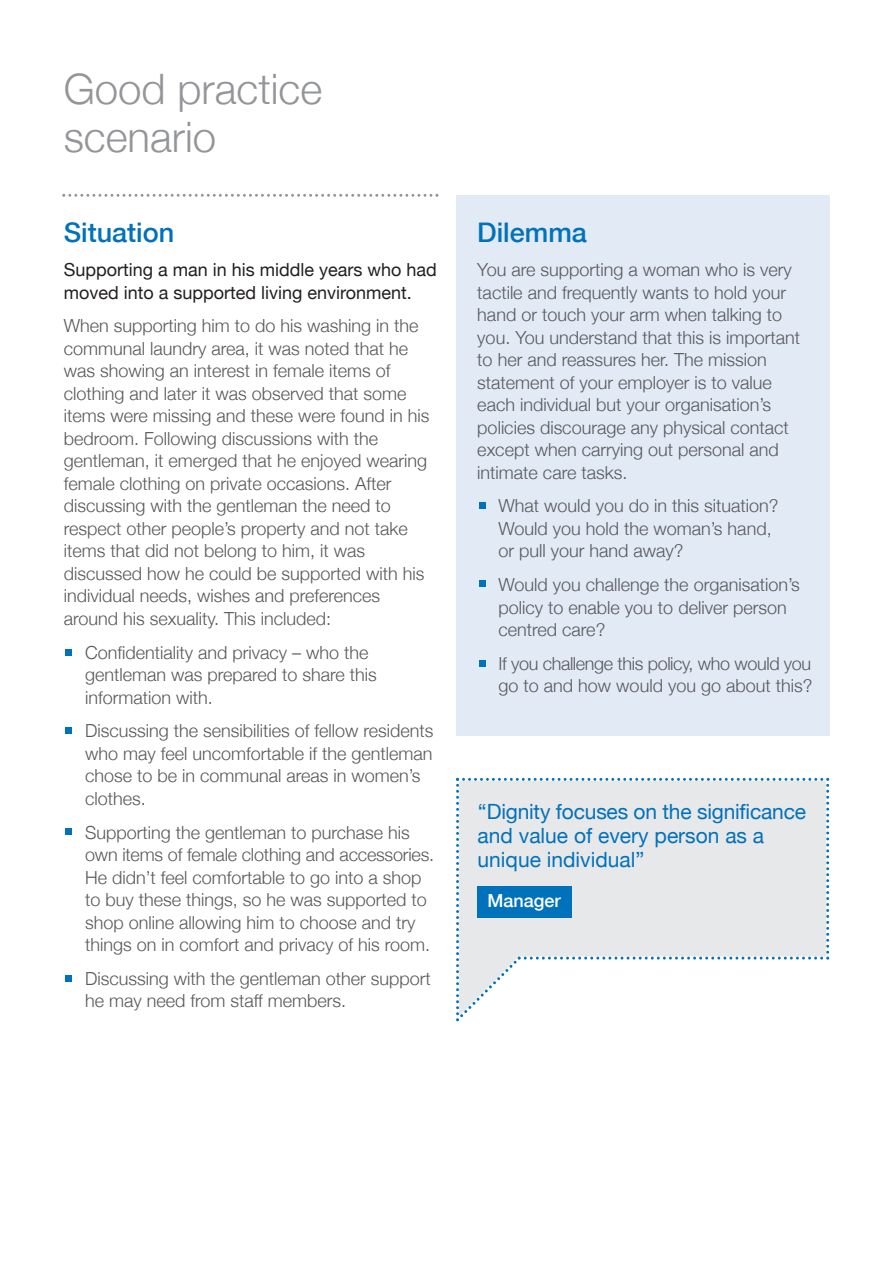
<style>
.page{position:relative;width:893px;height:1263px;background:#fff}
.page>*{position:absolute;margin:0;border:0;box-sizing:border-box;transform-origin:0 0}
.t1{font:300 42px/48px "Helvetica Neue";color:#939598}
.t2{font:500 27px "Helvetica Neue";color:#0071bb}
.t3{font:21px/24px "Helvetica Neue";color:#0071bb}
.t4{font:300 18px/22.5px "Helvetica Neue";color:#57585a}
.t5{font:18px/22.5px "Helvetica Neue";color:#231f20}
.t6{font:300 18px/22.5px "Helvetica Neue";letter-spacing:-.02em;color:#57585a}
.t7{font:500 18px "Helvetica Neue";color:#fff}
</style>
<div class="page">
<div style="left:456px;top:195px;width:373px;height:540px;background:#e2eaf6"></div>
<svg style="left:62px;top:194px;width:376px;height:3px"></svg>
<div style="left:65px;top:649px;width:7px;height:6px;background:#0071bb"></div>
<div style="left:65px;top:727px;width:7px;height:7px;background:#0071bb"></div>
<div style="left:65px;top:828px;width:7px;height:7px;background:#0071bb"></div>
<div style="left:65px;top:975px;width:7px;height:7px;background:#0071bb"></div>
<div style="left:479px;top:502px;width:7px;height:7px;background:#0071bb"></div>
<div style="left:479px;top:581px;width:7px;height:6px;background:#0071bb"></div>
<div style="left:479px;top:660px;width:7px;height:6px;background:#0071bb"></div>
<svg style="left:456px;top:778px;width:373px;height:244px"></svg>
<div style="left:478px;top:886px;width:94px;height:32px;background:#0071bb"></div>
<h1 class="t1" style="left:64px;top:65px;width:260px">Good practice scenario</h1>
<h2 class="t2" style="left:64px;top:216px;width:112px">Situation</h2>
<p class="t5" style="left:64px;top:258px;width:375px">Supporting a man in his middle years who had moved into a supported living environment.</p>
<p class="t4" style="left:64px;top:314px;width:367px">When supporting him to do his washing in the communal laundry area, it was noted that he was showing an interest in female items of clothing and later it was observed that some items were missing and these were found in his bedroom. Following discussions with the gentleman, it emerged that he enjoyed wearing female clothing on private occasions. After discussing with the gentleman the need to respect other people’s property and not take items that did not belong to him, it was discussed how he could be supported with his individual needs, wishes and preferences around his sexuality. This included:</p>
<p class="t4" style="left:85px;top:640px;width:293px">Confidentiality and privacy – who the gentleman was prepared to share this information with.</p>
<p class="t4" style="left:85px;top:719px;width:350px">Discussing the sensibilities of fellow residents who may feel uncomfortable if the gentleman chose to be in communal areas in women’s clothes.</p>
<p class="t4" style="left:85px;top:820px;width:351px">Supporting the gentleman to purchase his own items of female clothing and accessories.<br>He didn’t feel comfortable to go into a shop to buy these things, so he was supported to shop online allowing him to choose and try things on in comfort and privacy of his room.</p>
<p class="t4" style="left:85px;top:967px;width:347px">Discussing with the gentleman other support he may need from staff members.</p>
<h2 class="t2" style="left:477px;top:216px;width:111px">Dilemma</h2>
<p class="t4" style="left:477px;top:258px;width:324px">You are supporting a woman who is very tactile and frequently wants to hold your hand or touch your arm when talking to you. You understand that this is important to her and reassures her. The mission statement of your employer is to value each individual but your organisation’s policies discourage any physical contact except when carrying out personal and intimate care tasks.</p>
<p class="t4" style="left:499px;top:494px;width:282px">What would you do in this situation?<br>Would you hold the woman’s hand, or pull your hand away?</p>
<p class="t4" style="left:499px;top:573px;width:303px">Would you challenge the organisation’s policy to enable you to deliver person centred care?</p>
<p class="t6" style="left:499px;top:652px;width:315px">If you challenge this policy, who would you go to and how would you go about this?</p>
<p class="t3" style="left:478px;top:799px;width:330px">‘‘Dignity focuses on the significance and value of every person as a unique individual”</p>
<p class="t7" style="left:488px;top:889px;width:75px">Manager</p>
</div>
